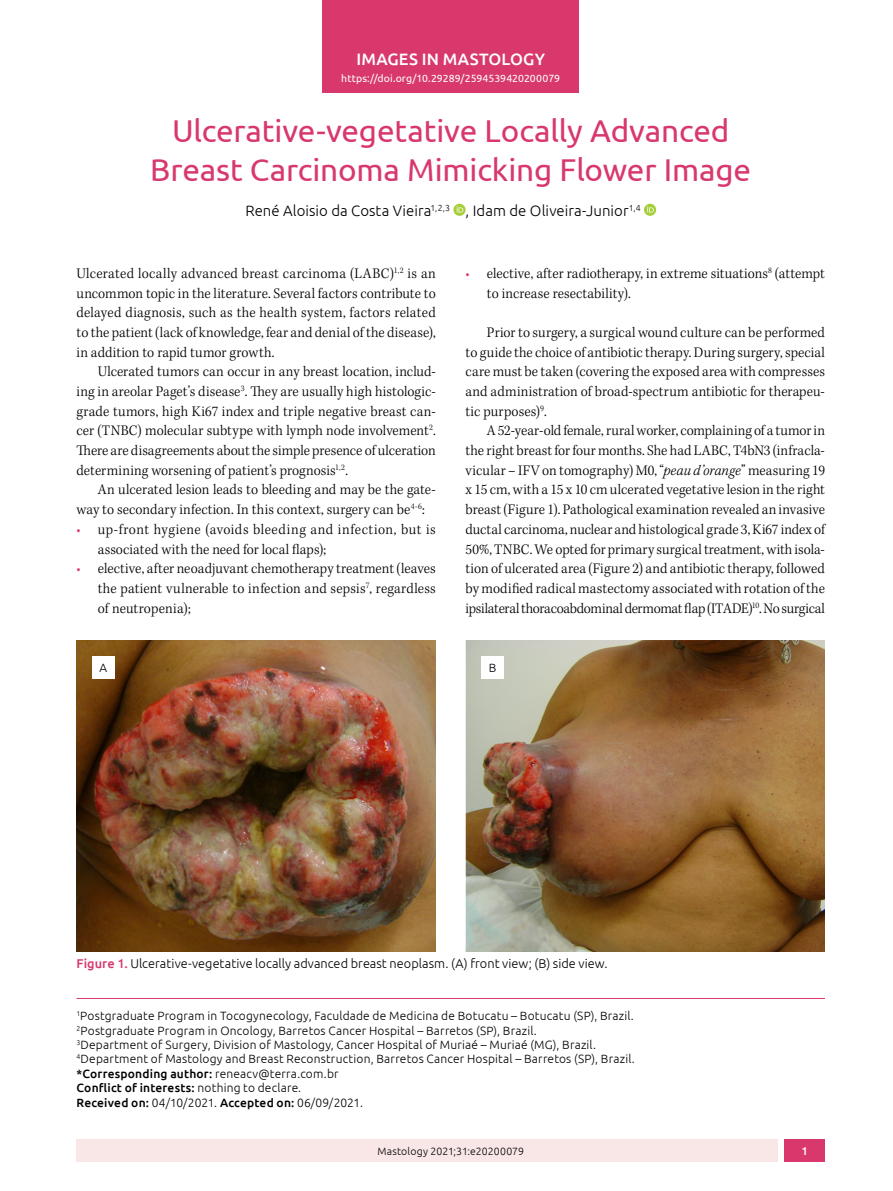
<style>
.page{position:relative;width:893px;height:1191px;background:#fff}
.page>*{position:absolute;margin:0;border:0;box-sizing:border-box;transform-origin:0 0}
.t1{font:31.5px/39px "Ubuntu";letter-spacing:-.005em;color:#d8386c;text-align:center}
.t2{font:500 16.5px "Ubuntu";letter-spacing:.015em;color:#fff}
.t3{font:300 15px/19.6px "Kepler Std";letter-spacing:.01em;color:#000;text-align:justify;scale:.95 1}
.t4{font:300 15px/19.6px "Kepler Std";letter-spacing:.03em;color:#000;scale:.95 1}
.t5{font:300 15px "Ubuntu";letter-spacing:.005em;color:#000}
.t6{font:300 12.75px "Ubuntu";letter-spacing:.005em;color:#000}
.t7{font:300 12px/14.4px "Ubuntu";letter-spacing:.015em;color:#000}
.t8{font:500 11.25px "Ubuntu";color:#fff}
.t9{font:10.5px "Ubuntu";letter-spacing:.005em;color:#fff}
.t10{font:300 10.5px "Ubuntu";letter-spacing:.01em;color:#000}
.s1{color:#d8386c}
.s2{font-style:italic}
.s3{font-weight:500;color:#d8386c}
.s4{font-weight:500}
</style>
<div class="page">
<div style="left:77px;top:1139px;width:701px;height:23px;background:#f9e7e7"></div>
<div style="left:785px;top:1139px;width:40px;height:23px;background:#d8386c"></div>
<svg style="left:453px;top:204px;width:13px;height:12px"></svg>
<svg style="left:457px;top:206px;width:6px;height:6px"></svg>
<svg style="left:644px;top:204px;width:12px;height:12px"></svg>
<svg style="left:647px;top:206px;width:7px;height:6px"></svg>
<hr style="left:77px;top:998px;width:748px;height:1px;background:#d8386c">
<div style="left:322px;top:0;width:257px;height:92px;background:#d8386c"></div>
<img style="left:77px;top:641px;width:359px;height:310px">
<img style="left:466px;top:641px;width:359px;height:310px">
<div style="left:92px;top:656px;width:23px;height:23px;background:#fff"></div>
<div style="left:481px;top:656px;width:23px;height:23px;background:#fff"></div>
<p class="t2" style="left:356px;top:49px;width:190px">IMAGES IN MASTOLOGY</p>
<p class="t9" style="left:341px;top:72px;width:220px">https://doi.org/10.29289/2594539420200079</p>
<h1 class="t1" style="left:150px;top:110px;width:602px">Ulcerative-vegetative Locally Advanced<br>Breast Carcinoma Mimicking Flower Image</h1>
<p class="t5" style="left:245px;top:201px;width:397px">René Aloisio da Costa Vieira<sup>1,2,3</sup> , Idam de Oliveira-Junior<sup>1,4</sup></p>
<p class="t3" style="left:77px;top:264px;width:380px">Ulcerated locally advanced breast carcinoma (LABC)<sup>1,2</sup> is an uncommon topic in the literature. Several factors contribute to delayed diagnosis, such as the health system, factors related to the patient (lack of knowledge, fear and denial of the disease), in addition to rapid tumor growth.</p>
<p class="t3" style="left:77px;top:362px;width:380px;text-indent:21px">Ulcerated tumors can occur in any breast location, includ&shy;ing in areolar Paget’s disease<sup>3</sup>. They are usually high histologic&shy;grade tumors, high Ki67 index and triple negative breast can&shy;cer (TNBC) molecular subtype with lymph node involvement<sup>2</sup>.<br>There are disagreements about the simple presence of ulceration determining worsening of patient’s prognosis<sup>1,2</sup>.</p>
<p class="t3" style="left:77px;top:480px;width:380px;text-indent:21px">An ulcerated lesion leads to bleeding and may be the gate&shy;way to secondary infection. In this context, surgery can be<sup>4-6</sup>:</p>
<p class="t4" style="left:98px;top:520px;width:357px;text-indent:-21px"><span class="s1">•</span> up-front hygiene (avoids bleeding and infection, but is associated with the need for local flaps);</p>
<p class="t3" style="left:98px;top:559px;width:357px;text-indent:-21px"><span class="s1">•</span> elective, after neoadjuvant chemotherapy treatment (leaves the patient vulnerable to infection and sepsis<sup>7</sup>, regardless of neutropenia);</p>
<p class="t3" style="left:487px;top:264px;width:357px;text-indent:-21px"><span class="s1">•</span> elective, after radiotherapy, in extreme situations<sup>8</sup> (attempt to increase resectability).</p>
<p class="t3" style="left:466px;top:323px;width:380px;text-indent:21px">Prior to surgery, a surgical wound culture can be performed to guide the choice of antibiotic therapy. During surgery, special care must be taken (covering the exposed area with compresses and administration of broad-spectrum antibiotic for therapeu&shy;tic purposes)<sup>9</sup>.</p>
<p class="t3" style="left:466px;top:421px;width:380px;text-indent:21px">A 52-year-old female, rural worker, complaining of a tumor in the right breast for four months. She had LABC, T4bN3 (infracla&shy;vicular – IFV on tomography) M0, “<span class="s2">peau d’orange</span>” measuring 19 x 15 cm, with a 15 x 10 cm ulcerated vegetative lesion in the right breast (Figure 1). Pathological examination revealed an invasive ductal carcinoma, nuclear and histological grade 3, Ki67 index of 50%, TNBC. We opted for primary surgical treatment, with isola&shy;tion of ulcerated area (Figure 2) and antibiotic therapy, followed by modified radical mastectomy associated with rotation of the ipsilateral thoracoabdominal dermomat flap (ITADE)<sup>10</sup>. No surgical</p>
<p class="t7" style="left:100px;top:660px;width:9px">A</p>
<p class="t7" style="left:489px;top:660px;width:9px">B</p>
<p class="t6" style="left:77px;top:955px;width:532px"><span class="s3">Figure 1.</span> Ulcerative-vegetative locally advanced breast neoplasm. (A) front view; (B) side view.</p>
<p class="t7" style="left:77px;top:1008px;width:560px"><sup>1</sup>Postgraduate Program in Tocogynecology, Faculdade de Medicina de Botucatu – Botucatu (SP), Brazil.<br><sup>2</sup>Postgraduate Program in Oncology, Barretos Cancer Hospital – Barretos (SP), Brazil.<br><sup>3</sup>Department of Surgery, Division of Mastology, Cancer Hospital of Muriaé – Muriaé (MG), Brazil.<br><sup>4</sup>Department of Mastology and Breast Reconstruction, Barretos Cancer Hospital – Barretos (SP), Brazil. <span class="s4">*Corresponding author:</span> reneacv@terra.com.br<br><span class="s4">Conflict of interests:</span> nothing to declare.<br><span class="s4">Received on:</span> 04/10/2021. <span class="s4">Accepted on:</span> 06/09/2021.</p>
<p class="t10" style="left:377px;top:1144px;width:148px">Mastology 2021;31:e20200079</p>
<p class="t8" style="left:802px;top:1143px;width:8px">1</p>
</div>
